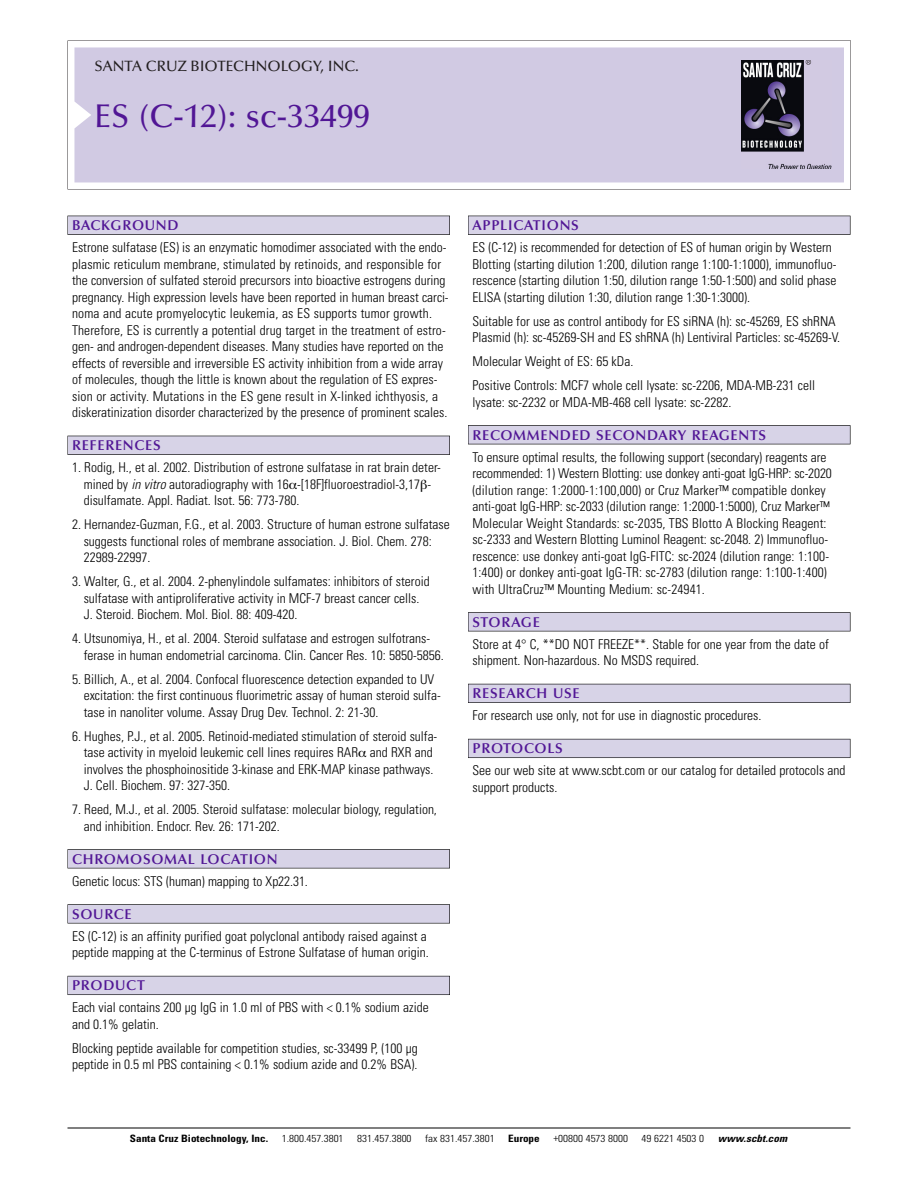
<style>
.page{position:relative;width:918px;height:1188px;background:#fff}
.page>*{position:absolute;margin:0;border:0;box-sizing:border-box;transform-origin:0 0}
.t1{font:500 33px "Optima";color:#511695}
.t2{font:500 15px "Optima";color:#231f20}
.t3{font:600 14.25px "Optima";letter-spacing:.05em;color:#511695}
.t4{font:300 condensed 13.5px/16.5px "Univers";color:#000}
.t5{font:300 condensed 10.2px "Univers";color:#000;scale:1.1 1}
.t6{font:700 condensed 10.2px "Univers";color:#000;scale:1.1 1}
.t7{font:italic 700 condensed 10.2px "Univers";letter-spacing:.005em;color:#000;scale:1.1 1}
.s1{font-style:italic}
</style>
<div class="page">
<svg style="left:68px;top:40px;width:783px;height:149px"></svg>
<div style="left:74px;top:47px;width:770px;height:135px;background:#d1cae3"></div>
<img style="left:741px;top:60px;width:90px;height:108px">
<div style="left:68px;top:216px;width:382px;height:19px;background:#525155"></div>
<div style="left:68px;top:216px;width:381px;height:18px;background:#d7d3e7"></div>
<div style="left:68px;top:436px;width:382px;height:19px;background:#515055"></div>
<div style="left:68px;top:436px;width:381px;height:18px;background:#d7d3e7"></div>
<div style="left:68px;top:849px;width:382px;height:19px;background:#545357"></div>
<div style="left:68px;top:850px;width:381px;height:18px;background:#d7d3e7"></div>
<div style="left:68px;top:904px;width:382px;height:19px;background:#575759"></div>
<div style="left:68px;top:905px;width:381px;height:18px;background:#d7d3e7"></div>
<div style="left:68px;top:976px;width:382px;height:19px;background:#5b5a62"></div>
<div style="left:68px;top:976px;width:381px;height:18px;background:#d7d3e7"></div>
<div style="left:468px;top:216px;width:382px;height:19px;background:#525155"></div>
<div style="left:468px;top:216px;width:382px;height:18px;background:#d7d3e7"></div>
<div style="left:468px;top:425px;width:382px;height:19px;background:#525155"></div>
<div style="left:468px;top:426px;width:382px;height:18px;background:#d7d3e7"></div>
<div style="left:468px;top:612px;width:382px;height:19px;background:#545357"></div>
<div style="left:468px;top:613px;width:382px;height:18px;background:#d7d3e7"></div>
<div style="left:468px;top:684px;width:382px;height:19px;background:#54535a"></div>
<div style="left:468px;top:684px;width:382px;height:18px;background:#d7d3e7"></div>
<div style="left:468px;top:739px;width:382px;height:19px;background:#5b5a62"></div>
<div style="left:468px;top:739px;width:382px;height:18px;background:#d7d3e7"></div>
<hr style="left:68px;top:1128px;width:782px;height:1px;background:#000">
<p class="t2" style="left:94px;top:61px;width:266px">SANTA CRUZ BIOTECHNOLOGY, INC.</p>
<h1 class="t1" style="left:94px;top:103px;width:277px">ES (C-12): sc-33499</h1>
<p class="t3" style="left:72px;top:219px;width:108px">BACKGROUND</p>
<p class="t4" style="left:72px;top:240px;width:378px">Estrone sulfatase (ES) is an enzymatic homodimer associated with the endo&shy;plasmic reticulum membrane, stimulated by retinoids, and responsible for the conversion of sulfated steroid precursors into bioactive estrogens during pregnancy. High expression levels have been reported in human breast carci&shy;noma and acute promyelocytic leukemia, as ES supports tumor growth.<br>Therefore, ES is currently a potential drug target in the treatment of estro&shy;gen- and androgen-dependent diseases. Many studies have reported on the effects of reversible and irreversible ES activity inhibition from a wide array of molecules, though the little is known about the regulation of ES expres&shy;sion or activity. Mutations in the ES gene result in X-linked ichthyosis, a diskeratinization disorder characterized by the presence of prominent scales.</p>
<p class="t3" style="left:72px;top:440px;width:90px">REFERENCES</p>
<p class="t4" style="left:84px;top:460px;width:359px;text-indent:-12px">1. Rodig, H., et al. 2002. Distribution of estrone sulfatase in rat brain deter&shy;mined by <span class="s1">in vitro</span> autoradiography with 16 -[18F]fluoroestradiol-3,17 - disulfamate. Appl. Radiat. Isot. 56: 773-780.</p>
<p class="t4" style="left:84px;top:517px;width:368px;text-indent:-12px">2. Hernandez-Guzman, F.G., et al. 2003. Structure of human estrone sulfatase suggests functional roles of membrane association. J. Biol. Chem. 278:<br>22989-22997.</p>
<p class="t4" style="left:84px;top:574px;width:348px;text-indent:-12px">3. Walter, G., et al. 2004. 2-phenylindole sulfamates: inhibitors of steroid sulfatase with antiproliferative activity in MCF-7 breast cancer cells.<br>J. Steroid. Biochem. Mol. Biol. 88: 409-420.</p>
<p class="t4" style="left:84px;top:631px;width:362px;text-indent:-12px">4. Utsunomiya, H., et al. 2004. Steroid sulfatase and estrogen sulfotrans&shy;ferase in human endometrial carcinoma. Clin. Cancer Res. 10: 5850-5856.</p>
<p class="t4" style="left:84px;top:672px;width:359px;text-indent:-12px">5. Billich, A., et al. 2004. Confocal fluorescence detection expanded to UV excitation: the first continuous fluorimetric assay of human steroid sulfa&shy;tase in nanoliter volume. Assay Drug Dev. Technol. 2: 21-30.</p>
<p class="t4" style="left:84px;top:729px;width:355px;text-indent:-12px">6. Hughes, P.J., et al. 2005. Retinoid-mediated stimulation of steroid sulfa&shy;tase activity in myeloid leukemic cell lines requires RAR and RXR and involves the phosphoinositide 3-kinase and ERK-MAP kinase pathways.<br>J. Cell. Biochem. 97: 327-350.</p>
<p class="t4" style="left:84px;top:802px;width:355px;text-indent:-12px">7. Reed, M.J., et al. 2005. Steroid sulfatase: molecular biology, regulation, and inhibition. Endocr. Rev. 26: 171-202.</p>
<p class="t3" style="left:72px;top:853px;width:207px">CHROMOSOMAL LOCATION</p>
<p class="t4" style="left:72px;top:874px;width:237px">Genetic locus: STS (human) mapping to Xp22.31.</p>
<p class="t3" style="left:72px;top:908px;width:61px">SOURCE</p>
<p class="t4" style="left:72px;top:929px;width:358px">ES (C-12) is an affinity purified goat polyclonal antibody raised against a peptide mapping at the C-terminus of Estrone Sulfatase of human origin.</p>
<p class="t3" style="left:72px;top:980px;width:74px">PRODUCT</p>
<p class="t4" style="left:72px;top:1000px;width:358px">Each vial contains 200 µg IgG in 1.0 ml of PBS with &lt; 0.1% sodium azide and 0.1% gelatin.</p>
<p class="t4" style="left:72px;top:1041px;width:347px">Blocking peptide available for competition studies, sc-33499 P, (100 µg peptide in 0.5 ml PBS containing &lt; 0.1% sodium azide and 0.2% BSA).</p>
<p class="t3" style="left:473px;top:219px;width:108px">APPLICATIONS</p>
<p class="t4" style="left:473px;top:240px;width:365px">ES (C-12) is recommended for detection of ES of human origin by Western Blotting (starting dilution 1:200, dilution range 1:100-1:1000), immunofluo&shy;rescence (starting dilution 1:50, dilution range 1:50-1:500) and solid phase ELISA (starting dilution 1:30, dilution range 1:30-1:3000).</p>
<p class="t4" style="left:473px;top:314px;width:369px">Suitable for use as control antibody for ES siRNA (h): sc-45269, ES shRNA<br>Plasmid (h): sc-45269-SH and ES shRNA (h) Lentiviral Particles: sc-45269-V.</p>
<p class="t4" style="left:473px;top:350px;width:344px;line-height:24px">Molecular Weight of ES: 65 kDa.<br>Positive Controls: MCF7 whole cell lysate: sc-2206, MDA-MB-231 cell</p>
<p class="t4" style="left:473px;top:395px;width:260px">lysate: sc-2232 or MDA-MB-468 cell lysate: sc-2282.</p>
<p class="t3" style="left:473px;top:429px;width:295px">RECOMMENDED SECONDARY REAGENTS</p>
<p class="t4" style="left:473px;top:450px;width:361px">To ensure optimal results, the following support (secondary) reagents are recommended: 1) Western Blotting: use donkey anti-goat IgG-HRP: sc-2020 (dilution range: 1:2000-1:100,000) or Cruz Marker™ compatible donkey anti-goat IgG-HRP: sc-2033 (dilution range: 1:2000-1:5000), Cruz Marker™ Molecular Weight Standards: sc-2035, TBS Blotto A Blocking Reagent: sc-2333 and Western Blotting Luminol Reagent: sc-2048. 2) Immunofluo&shy;rescence: use donkey anti-goat IgG-FITC: sc-2024 (dilution range: 1:100- 1:400) or donkey anti-goat IgG-TR: sc-2783 (dilution range: 1:100-1:400) with UltraCruz™ Mounting Medium: sc-24941.</p>
<p class="t3" style="left:473px;top:616px;width:69px">STORAGE</p>
<p class="t4" style="left:473px;top:637px;width:358px">Store at 4° C, **DO NOT FREEZE**. Stable for one year from the date of shipment. Non-hazardous. No MSDS required.</p>
<p class="t3" style="left:473px;top:688px;width:109px">RESEARCH USE</p>
<p class="t4" style="left:473px;top:708px;width:290px">For research use only, not for use in diagnostic procedures.</p>
<p class="t3" style="left:473px;top:743px;width:92px">PROTOCOLS</p>
<p class="t4" style="left:473px;top:763px;width:375px">See our web site at www.scbt.com or our catalog for detailed protocols and support products.</p>
<p class="t6" style="left:130px;top:1135px;width:127px">Santa Cruz Biotechnology, Inc.</p>
<p class="t5" style="left:282px;top:1135px;width:58px">1.800.457.3801</p>
<p class="t5" style="left:357px;top:1135px;width:51px">831.457.3800</p>
<p class="t5" style="left:425px;top:1135px;width:65px">fax 831.457.3801</p>
<p class="t6" style="left:508px;top:1135px;width:30px">Europe</p>
<p class="t5" style="left:553px;top:1135px;width:69px">+00800 4573 8000</p>
<p class="t5" style="left:642px;top:1135px;width:58px">49 6221 4503 0</p>
<p class="t7" style="left:718px;top:1135px;width:64px">www.scbt.com</p>
</div>
